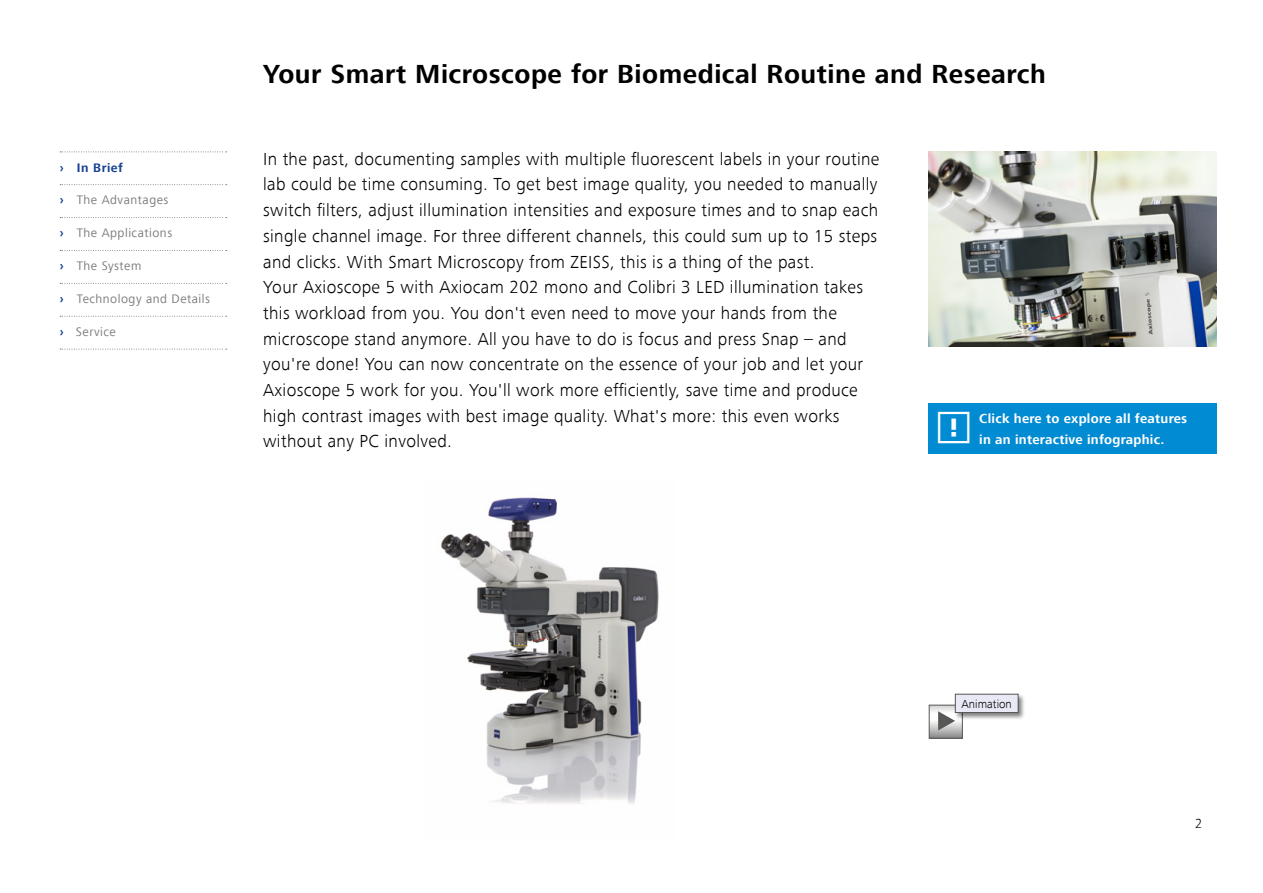
<style>
.page{position:relative;width:1263px;height:893px;background:#fff}
.page>*{position:absolute;margin:0;border:0;box-sizing:border-box;transform-origin:0 0}
.t1{font:31.35px "zeiss iconfont web";color:#fff}
.t2{font:700 26.85px "ZEISS Frutiger Next W1 G";letter-spacing:.02em;color:#000}
.t3{font:300 18px/25.7px "ZEISS Frutiger Next W1 G";letter-spacing:.02em;color:#000}
.t4{font:700 13.5px "ZEISS Frutiger Next W1 G";letter-spacing:.02em;color:#fff}
.t5{font:300 13.5px "ZEISS Frutiger Next W1 G";color:#000}
.t6{font:12.75px "ZEISS Frutiger Next W1 G";letter-spacing:.04em;color:#7c7b7b}
.t7{font:700 12.75px "ZEISS Frutiger Next W1 G";letter-spacing:.04em;color:#164194}
.t8{font:300 12px "ZEISS Frutiger Next W1 G";color:#000}
.s1{font-weight:700;color:#164194}
</style>
<div class="page">
<img style="left:928px;top:152px;width:288px;height:195px">
<div style="left:928px;top:403px;width:288px;height:51px;background:#008bd2"></div>
<svg style="left:60px;top:152px;width:167px;height:1px"></svg>
<svg style="left:60px;top:184px;width:167px;height:1px"></svg>
<svg style="left:60px;top:217px;width:167px;height:1px"></svg>
<svg style="left:60px;top:250px;width:167px;height:1px"></svg>
<svg style="left:60px;top:283px;width:167px;height:1px"></svg>
<svg style="left:60px;top:316px;width:167px;height:1px"></svg>
<svg style="left:60px;top:349px;width:167px;height:1px"></svg>
<img style="left:441px;top:497px;width:218px;height:307px">
<svg style="left:931px;top:707px;width:30px;height:30px"></svg>
<div style="left:929px;top:705px;width:34px;height:34px;border:1px solid #575756"></div>
<div style="left:954px;top:693px;width:72px;height:27px;background:#000;opacity:.5"></div>
<div style="left:955px;top:694px;width:63px;height:18px;background:#e9e9f6"></div>
<div style="left:955px;top:694px;width:63px;height:19px;border:1px solid #575756"></div>
<svg style="left:938px;top:711px;width:17px;height:19px"></svg>
<p class="t7" style="left:60px;top:160px;width:65px">› In Brief</p>
<p class="t6" style="left:60px;top:193px;width:110px"><span class="s1">›</span> The Advantages</p>
<p class="t6" style="left:60px;top:226px;width:114px"><span class="s1">›</span> The Applications</p>
<p class="t6" style="left:60px;top:259px;width:83px"><span class="s1">›</span> The System</p>
<p class="t6" style="left:60px;top:292px;width:152px"><span class="s1">›</span> Technology and Details</p>
<p class="t6" style="left:60px;top:324px;width:58px"><span class="s1">›</span> Service</p>
<h2 class="t2" style="left:263px;top:59px;width:784px">Your Smart Microscope for Biomedical Routine and Research</h2>
<p class="t3" style="left:263px;top:146px;width:618px">In the past, documenting samples with multiple fluorescent labels in your routine lab could be time consuming. To get best image quality, you needed to manually switch filters, adjust illumination intensities and exposure times and to snap each single channel image. For three different channels, this could sum up to 15 steps and clicks. With Smart Microscopy from ZEISS, this is a thing of the past.<br>Your Axioscope 5 with Axiocam 202 mono and Colibri 3 LED illumination takes this workload from you. You don't even need to move your hands from the microscope stand anymore. All you have to do is focus and press Snap – and you're done! You can now concentrate on the essence of your job and let your Axioscope 5 work for you. You'll work more efficiently, save time and produce high contrast images with best image quality. What's more: this even works without any PC involved.</p>
<h1 class="t1" style="left:938px;top:411px;width:33px">J</h1>
<p class="t4" style="left:979px;top:410px;width:209px">Click here to explore all features</p>
<p class="t4" style="left:979px;top:431px;width:187px">in an interactive infographic.</p>
<p class="t8" style="left:961px;top:697px;width:52px">Animation</p>
<p class="t5" style="left:1195px;top:815px;width:9px">2</p>
</div>
